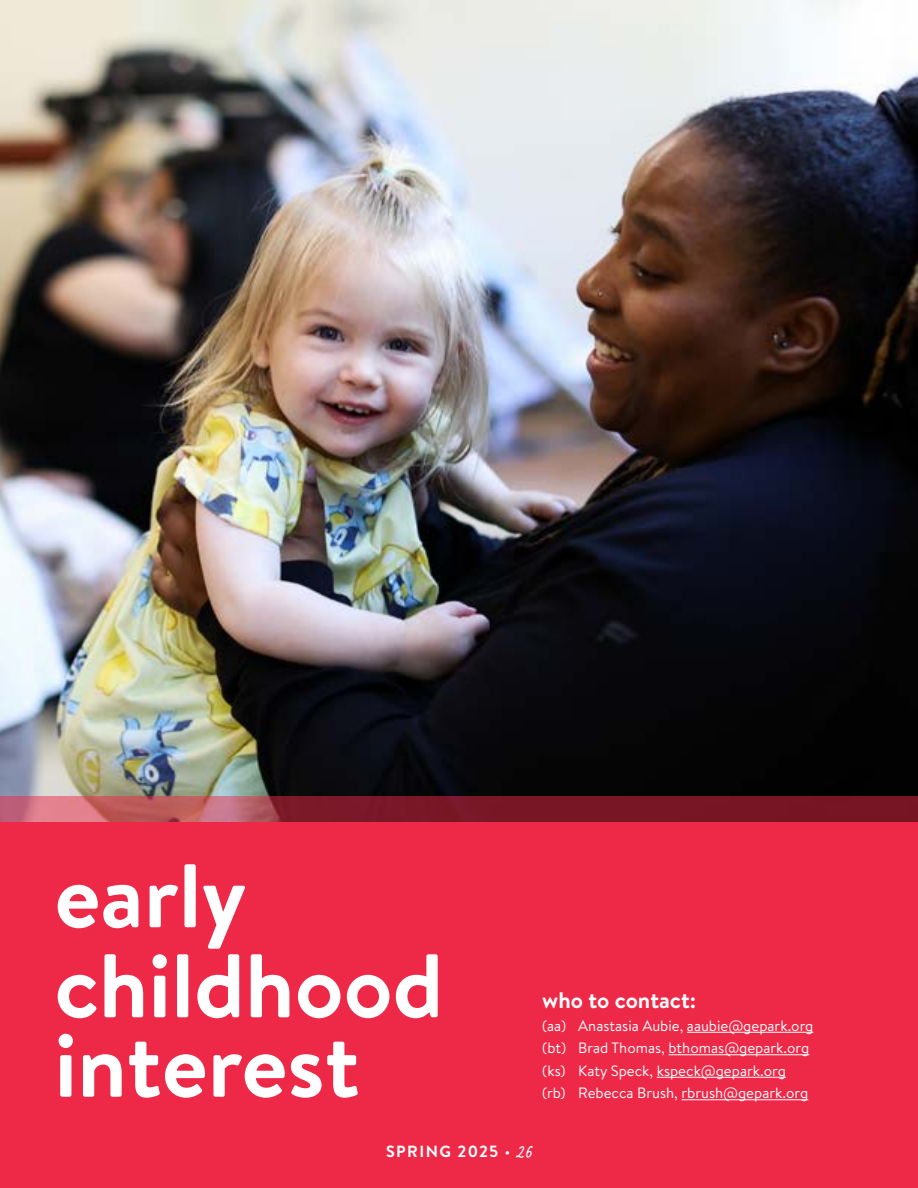
<style>
.page{position:relative;width:918px;height:1188px;background:#fff}
.page>*{position:absolute;margin:0;border:0;box-sizing:border-box;transform-origin:0 0}
.t1{font:700 90px/90px "Brandon Text";color:#fff}
.t2{font:700 22.5px "Brandon Text";color:#fff}
.t3{font:700 16.2px "Brandon Text";letter-spacing:.09em;color:#fff}
.t4{font:15px/22.5px "Brandon Text";color:#fff}
.s1{font-weight:400}
.s2{font-family:"Supa Mega Fantastic";font-weight:400;font-size:21.6px}
</style>
<div class="page">
<img style="left:0;top:0;width:918px;height:796px">
<div style="left:0;top:822px;width:918px;height:366px;background:#ee2947"></div>
<hr style="left:687px;top:1032px;width:126px;height:1px;background:#fff">
<hr style="left:669px;top:1054px;width:140px;height:1px;background:#fff">
<hr style="left:657px;top:1077px;width:129px;height:1px;background:#fff">
<hr style="left:681px;top:1099px;width:127px;height:1px;background:#fff">
<svg style="left:0;top:796px;width:918px;height:26px;background:#8f2e3b"></svg>
<h1 class="t1" style="left:54px;top:849px;width:390px">early childhood</h1>
<h1 class="t1" style="left:54px;top:1019px;width:307px">interest</h1>
<h2 class="t2" style="left:542px;top:985px;width:155px">who to contact:</h2>
<p class="t4" style="left:542px;top:1014px;width:273px">(aa) Anastasia Aubie, aaubie@gepark.org (bt) Brad Thomas, bthomas@gepark.org (ks) Katy Speck, kspeck@gepark.org<br>(rb) Rebecca Brush, rbrush@gepark.org</p>
<p class="t3" style="left:386px;top:1140px;width:148px">SPRING 2025 <span class="s1">•</span> <span class="s2">26</span></p>
</div>
